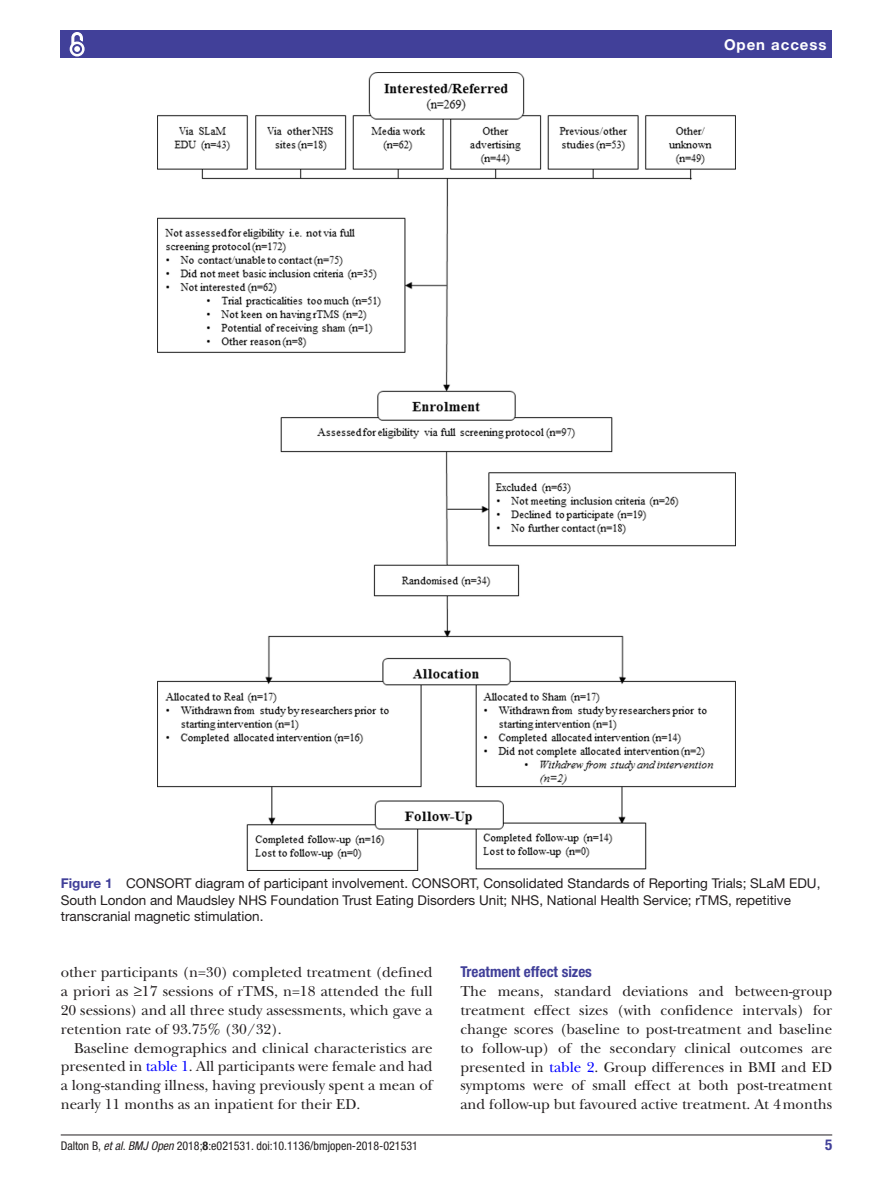
<style>
.page{position:relative;width:893px;height:1191px;background:#fff}
.page>*{position:absolute;margin:0;border:0;box-sizing:border-box;transform-origin:0 0}
.t1{font:15px/18.9px "New Baskerville";color:#231f20;text-align:justify}
.t2{font:700 condensed 15px "Helvetica Neue LT Std";color:#414099}
.t3{font:700 15px "Helvetica Neue LT Std";letter-spacing:.065em;color:#fff}
.t4{font:13.5px/16.2px "Helvetica Neue LT Std";color:#231f20}
.t5{font:condensed 12px "Helvetica Neue LT Std";color:#231f20}
.s1{font-weight:700;color:#414099}
.s2{color:#00f}
.s3{font-style:italic}
.s4{font-weight:700}
</style>
<div class="page">
<hr style="left:61px;top:1134px;width:771px;height:1px;background:#231f20">
<div style="left:61px;top:31px;width:771px;height:27px;background:#414099"></div>
<svg style="left:69px;top:32px;width:16px;height:25px"></svg>
<img style="left:157px;top:73px;width:579px;height:797px">
<p class="t3" style="left:724px;top:35px;width:104px">Open access</p>
<p class="t4" style="left:61px;top:875px;width:761px"><span class="s1">Figure 1</span> CONSORT diagram of participant involvement. CONSORT, Consolidated Standards of Reporting Trials; SLaM EDU,<br>South London and Maudsley NHS Foundation Trust Eating Disorders Unit; NHS, National Health Service; rTMS, repetitive transcranial magnetic stimulation.</p>
<p class="t1" style="left:61px;top:962px;width:373px">other participants (n=30) completed treatment (defined a priori as ≥17 sessions of rTMS, n=18 attended the full 20 sessions) and all three study assessments, which gave a retention rate of 93.75% (30/32).</p>
<p class="t1" style="left:61px;top:1038px;width:373px;text-indent:14px">Baseline demographics and clinical characteristics are presented in <span class="s2">table 1</span>. All participants were female and had a long-standing illness, having previously spent a mean of nearly 11 months as an inpatient for their ED.</p>
<p class="t2" style="left:460px;top:963px;width:133px">Treatment effect sizes</p>
<p class="t1" style="left:460px;top:982px;width:373px">The means, standard deviations and between-group treatment effect sizes (with confidence intervals) for change scores (baseline to post-treatment and baseline to follow-up) of the secondary clinical outcomes are presented in <span class="s2">table 2</span>. Group differences in BMI and ED symptoms were of small effect at both post-treatment and follow-up but favoured active treatment. At 4months</p>
<p class="t5" style="left:61px;top:1138px;width:359px">Dalton B, <span class="s3">et al</span>. <span class="s3">BMJ Open</span> 2018;<span class="s4">8</span>:e021531. doi:10.1136/bmjopen-2018-021531</p>
<p class="t2" style="left:825px;top:1135px;width:9px">5</p>
</div>
